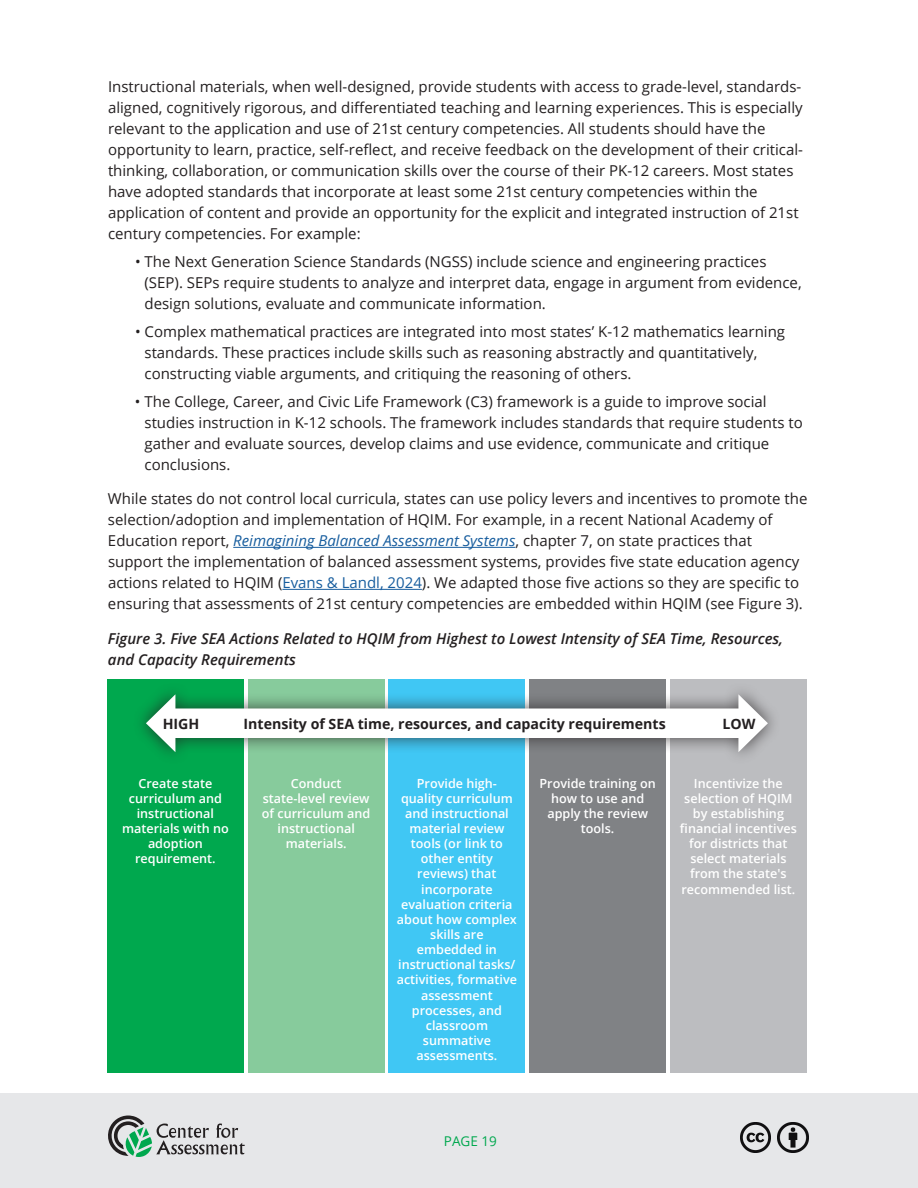
<style>
.page{position:relative;width:918px;height:1188px;background:#fff}
.page>*{position:absolute;margin:0;border:0;box-sizing:border-box;transform-origin:0 0}
.t1{font:15px/21px "Open Sans";color:#231f20}
.t2{font:italic 600 15px/21px "Open Sans";color:#231f20}
.t3{font:700 14.25px "Open Sans";color:#231f20}
.t4{font:13.5px "Open Sans";color:#00a84e}
.t5{font:600 12.6px/15.1px "Open Sans";color:#fff;text-align:center}
.s1{font-style:italic;color:#175d9e}
.s2{color:#175d9e}
</style>
<div class="page">
<div style="left:0;top:1094px;width:918px;height:94px;background:#e6e7e9"></div>
<svg style="left:108px;top:1116px;width:137px;height:41px"></svg>
<img style="left:778px;top:1122px;width:30px;height:31px">
<img style="left:740px;top:1122px;width:31px;height:30px">
<hr style="left:233px;top:547px;width:282px;height:1px;background:#175d9e">
<hr style="left:282px;top:589px;width:140px;height:1px;background:#175d9e">
<div style="left:107px;top:679px;width:137px;height:394px;background:#00a84e"></div>
<div style="left:248px;top:679px;width:136px;height:394px;background:#87cb9c"></div>
<div style="left:389px;top:679px;width:136px;height:394px;background:#40c7f4"></div>
<div style="left:530px;top:679px;width:136px;height:394px;background:#808285"></div>
<div style="left:670px;top:679px;width:137px;height:394px;background:#bcbdc0"></div>
<div style="left:132px;top:681px;width:650px;height:84px;background:#231f20;opacity:.75"></div>
<svg style="left:146px;top:694px;width:622px;height:58px"></svg>
<p class="t1" style="left:108px;top:76px;width:697px">Instructional materials, when well-designed, provide students with access to grade-level, standards&shy;aligned, cognitively rigorous, and differentiated teaching and learning experiences. This is especially relevant to the application and use of 21st century competencies. All students should have the opportunity to learn, practice, self-reflect, and receive feedback on the development of their critical&shy;thinking, collaboration, or communication skills over the course of their PK-12 careers. Most states have adopted standards that incorporate at least some 21st century competencies within the application of content and provide an opportunity for the explicit and integrated instruction of 21st century competencies. For example:</p>
<p class="t1" style="left:145px;top:251px;width:659px;text-indent:-10px">• The Next Generation Science Standards (NGSS) include science and engineering practices (SEP). SEPs require students to analyze and interpret data, engage in argument from evidence, design solutions, evaluate and communicate information.</p>
<p class="t1" style="left:145px;top:321px;width:642px;text-indent:-10px">• Complex mathematical practices are integrated into most states’ K-12 mathematics learning standards. These practices include skills such as reasoning abstractly and quantitatively, constructing viable arguments, and critiquing the reasoning of others.</p>
<p class="t1" style="left:145px;top:390px;width:660px;text-indent:-10px">• The College, Career, and Civic Life Framework (C3) framework is a guide to improve social studies instruction in K-12 schools. The framework includes standards that require students to gather and evaluate sources, develop claims and use evidence, communicate and critique conclusions.</p>
<p class="t1" style="left:108px;top:488px;width:701px">While states do not control local curricula, states can use policy levers and incentives to promote the selection/adoption and implementation of HQIM. For example, in a recent National Academy of Education report, <span class="s1">Reimagining Balanced Assessment Systems</span>, chapter 7, on state practices that support the implementation of balanced assessment systems, provides five state education agency actions related to HQIM (<span class="s2">Evans &amp; Landl, 2024</span>). We adapted those five actions so they are specific to ensuring that assessments of 21st century competencies are embedded within HQIM (see Figure 3).</p>
<p class="t2" style="left:108px;top:627px;width:677px">Figure 3. Five SEA Actions Related to HQIM from Highest to Lowest Intensity of SEA Time, Resources, and Capacity Requirements</p>
<p class="t3" style="left:163px;top:713px;width:38px">HIGH</p>
<p class="t3" style="left:244px;top:713px;width:424px">Intensity of SEA time, resources, and capacity requirements</p>
<p class="t3" style="left:723px;top:713px;width:35px">LOW</p>
<p class="t5" style="left:122px;top:775px;width:108px">Create state curriculum and instructional materials with no adoption requirement.</p>
<p class="t5" style="left:262px;top:775px;width:110px">Conduct state-level review of curriculum and instructional materials.</p>
<p class="t5" style="left:397px;top:775px;width:122px">Provide high&shy;quality curriculum and instructional material review tools (or link to other entity reviews) that incorporate evaluation criteria about how complex skills are embedded in instructional tasks/ activities, formative assessment processes, and classroom summative assessments.</p>
<p class="t5" style="left:540px;top:775px;width:118px">Provide training on how to use and apply the review tools.</p>
<p class="t5" style="left:680px;top:775px;width:118px">Incentivize the selection of HQIM by establishing financial incentives for districts that select materials from the state's recommended list.</p>
<p class="t4" style="left:444px;top:1132px;width:54px">PAGE 19</p>
</div>
